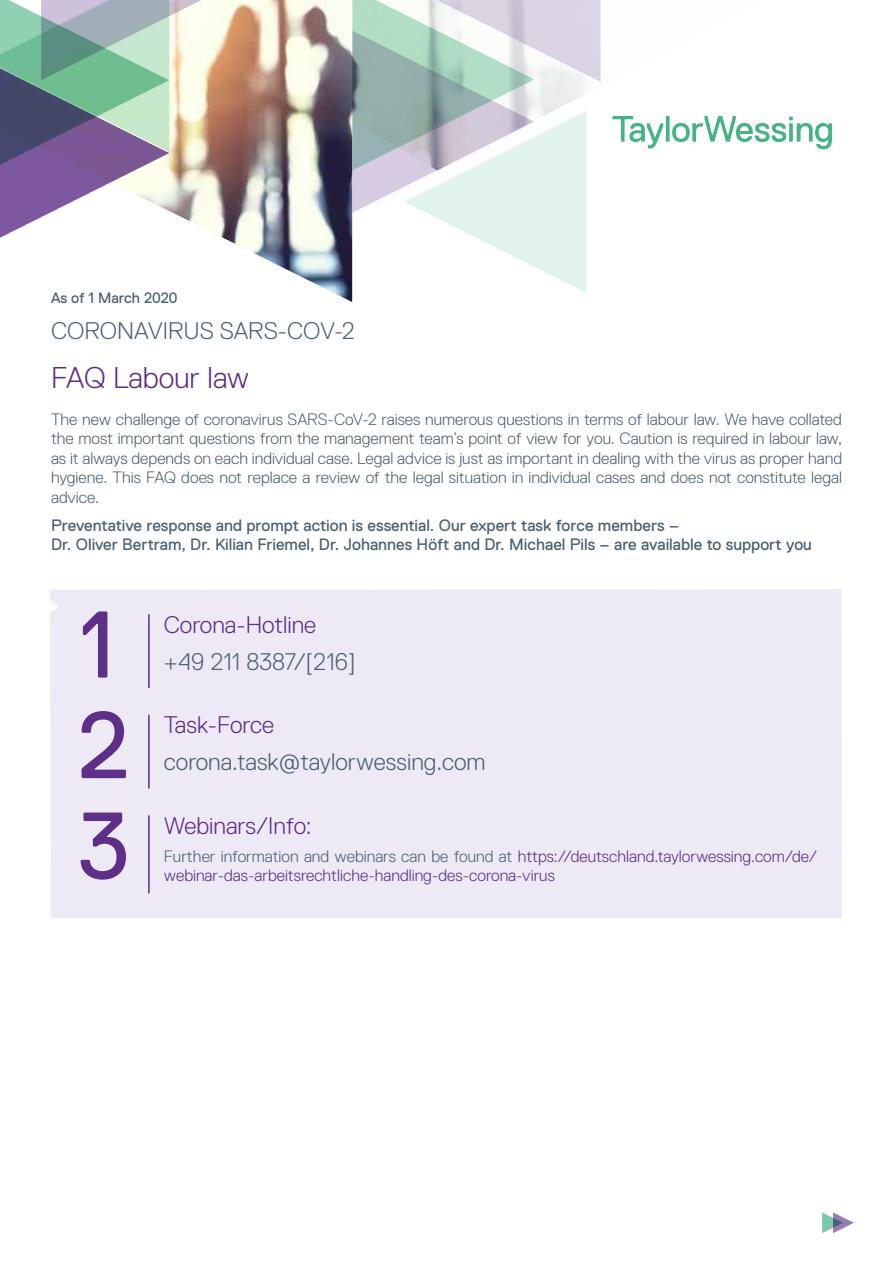
<style>
.page{position:relative;width:893px;height:1263px;background:#fff}
.page>*{position:absolute;margin:0;border:0;box-sizing:border-box;transform-origin:0 0}
.t1{font:94.5px/100.5px "Replica Pro";color:#5d2f88}
.t2{font:300 30px "Replica Pro";color:#5d2f88}
.t3{font:300 24px "Replica Pro";color:#4d6172}
.t4{font:300 24px "Replica Pro";color:#5d2f88}
.t5{font:300 16.5px/19.5px "Replica Pro";color:#4d6172;text-align:justify}
.t6{font:16.5px/19.5px "Replica Pro";color:#4d6172}
.t7{font:300 16.5px/19.5px "Replica Pro";color:#5d2f88}
.t8{font:15px "Replica Pro";letter-spacing:-.01em;color:#4d6172}
.s1{color:#4d6172}
</style>
<div class="page">
<img style="left:223px;top:0;width:409px;height:302px">
<svg style="left:0;top:0;width:223px;height:238px"></svg>
<svg style="left:352px;top:0;width:248px;height:293px"></svg>
<svg style="left:612px;top:116px;width:220px;height:33px"></svg>
<svg style="left:822px;top:1212px;width:32px;height:21px"></svg>
<div style="left:50px;top:589px;width:792px;height:329px;background:#ede9f5"></div>
<hr style="left:148px;top:614px;width:2px;height:74px;background:#5d2f88">
<hr style="left:148px;top:715px;width:2px;height:73px;background:#5d2f88">
<hr style="left:148px;top:815px;width:2px;height:78px;background:#5d2f88">
<p class="t8" style="left:51px;top:290px;width:128px">As of 1 March 2020</p>
<h3 class="t3" style="left:51px;top:318px;width:305px">CORONAVIRUS SARS-COV-2</h3>
<h2 class="t2" style="left:51px;top:361px;width:200px">FAQ Labour law</h2>
<p class="t5" style="left:51px;top:409px;width:793px">The new challenge of coronavirus SARS-CoV-2 raises numerous questions in terms of labour law. We have collated the most important questions from the management team’s point of view for you. Caution is required in labour law, as it always depends on each individual case. Legal advice is just as important in dealing with the virus as proper hand hygiene. This FAQ does not replace a review of the legal situation in individual cases and does not constitute legal advice.</p>
<p class="t6" style="left:51px;top:515px;width:762px">Preventative response and prompt action is essential. Our expert task force members –<br>Dr. Oliver Bertram, Dr. Kilian Friemel, Dr. Johannes Höft and Dr. Michael Pils – are available to support you</p>
<h1 class="t1" style="left:78px;top:595px;width:53px">1<br>2<br>3</h1>
<h3 class="t4" style="left:164px;top:611px;width:154px">Corona-Hotline</h3>
<h3 class="t3" style="left:164px;top:648px;width:193px">+49 211 8387/[216]</h3>
<h3 class="t4" style="left:164px;top:712px;width:112px">Task-Force</h3>
<h3 class="t3" style="left:164px;top:749px;width:323px">corona.task@taylorwessing.com</h3>
<h3 class="t4" style="left:164px;top:812px;width:149px">Webinars/Info:</h3>
<p class="t7" style="left:164px;top:846px;width:655px"><span class="s1">Further information and webinars can be found at</span> https://deutschland.taylorwessing.com/de/ webinar-das-arbeitsrechtliche-handling-des-corona-virus</p>
</div>
